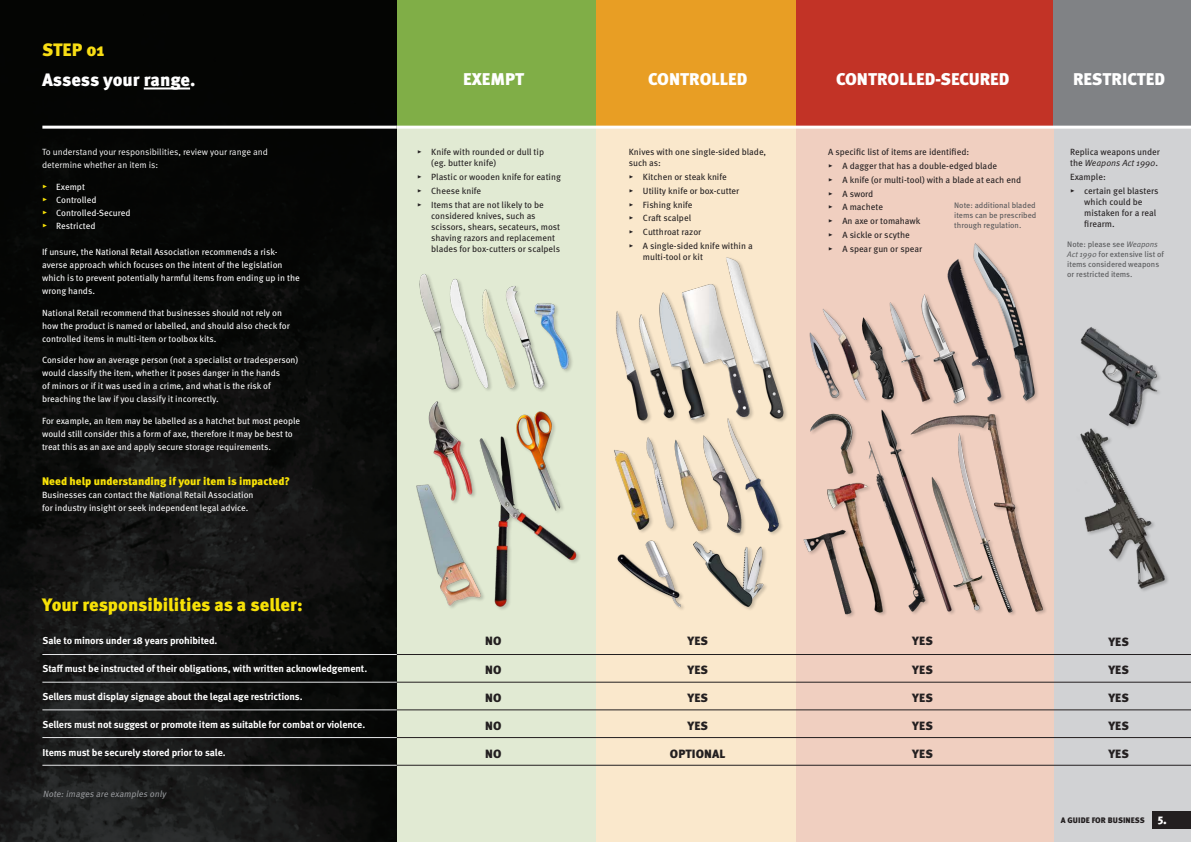
<style>
.page{position:relative;width:1191px;height:842px;background:#fff}
.page>*{position:absolute;margin:0;border:0;box-sizing:border-box;transform-origin:0 0}
.t1{font:900 18px "Meta Pro";letter-spacing:-.005em;color:#f7e107}
.t2{font:900 18px "Meta Pro";letter-spacing:-.005em;color:#fff}
.t3{font:900 18px "Meta Pro";color:#f8dd14}
.t4{font:900 17px "Meta Pro";color:#fff}
.t5{font:900 12px "Meta Pro";letter-spacing:.01em;color:#231f20}
.t6{font:900 11px "Meta Pro";color:#f7e107}
.t7{font:900 11px "Meta Pro";color:#fff}
.t8{font:700 10px "Meta Pro";letter-spacing:-.01em;color:#fff}
.t9{font:9px/13px "Meta Pro";color:#fff}
.t10{font:9px/11px "Meta Pro";color:#231f20}
.Body_copy{font:9px/13px "Meta Pro Norm";color:#fff}
.t11{font:italic 9px "Meta Pro";color:#939598}
.t12{font:8px/10px "Meta Pro";color:#57585a}
.t13{font:900 8px "Meta Pro";letter-spacing:.01em;color:#231f20}
.s1{font-family:"Meta Pro Norm";font-size:10px;color:#f7e107}
.s2{font-family:"Meta Pro Norm"}
.s3{font-family:"Meta Pro Norm Ita"}
.s4{font-size:12.6px}
</style>
<div class="page">
<div style="left:1053px;top:114px;width:138px;height:728px;background:#d1d2d4"></div>
<div style="left:794px;top:114px;width:259px;height:728px;background:#f0cfc0"></div>
<div style="left:595px;top:101px;width:201px;height:741px;background:#fae8cc"></div>
<div style="left:595px;top:0;width:201px;height:128px;background:#e89e24"></div>
<div style="left:396px;top:0;width:199px;height:842px;background:#e1ead3"></div>
<div style="left:397px;top:0;width:198px;height:128px;background:#80ae47"></div>
<img style="left:0;top:0;width:397px;height:842px">
<hr style="left:144px;top:87px;width:46px;height:3px;background:#fff">
<hr style="left:42px;top:126px;width:355px;height:3px;background:#fff">
<hr style="left:397px;top:654px;width:794px;height:1px;background:#231f20">
<hr style="left:397px;top:682px;width:794px;height:1px;background:#231f20">
<hr style="left:397px;top:710px;width:794px;height:1px;background:#231f20">
<hr style="left:397px;top:737px;width:794px;height:1px;background:#231f20">
<hr style="left:397px;top:765px;width:794px;height:1px;background:#231f20">
<img style="left:595px;top:225px;width:573px;height:406px">
<div style="left:1152px;top:812px;width:39px;height:17px;background:#231f20"></div>
<div style="left:796px;top:0;width:257px;height:128px;background:#c23326"></div>
<div style="left:1053px;top:0;width:138px;height:128px;background:#808285"></div>
<hr style="left:397px;top:126px;width:794px;height:3px;background:#fff">
<img style="left:416px;top:274px;width:164px;height:336px">
<hr style="left:42px;top:654px;width:355px;height:1px;background:#e6e7e9">
<hr style="left:42px;top:682px;width:355px;height:1px;background:#e6e7e9">
<hr style="left:42px;top:710px;width:355px;height:1px;background:#e6e7e9">
<hr style="left:42px;top:737px;width:355px;height:1px;background:#e6e7e9">
<hr style="left:42px;top:765px;width:355px;height:1px;background:#e6e7e9">
<p class="t3" style="left:42px;top:36px;width:64px">STEP 01</p>
<p class="t2" style="left:42px;top:66px;width:155px">Assess your range.</p>
<p class="Body_copy" style="left:42px;top:145px;width:227px">To understand your responsibilities, review your range and determine whether an item is:</p>
<p class="t9" style="left:42px;top:179px;width:44px"><span class="s1">▸</span> Exempt</p>
<p class="t9" style="left:42px;top:192px;width:56px"><span class="s1">▸</span> Controlled</p>
<p class="t9" style="left:42px;top:205px;width:90px"><span class="s1">▸</span> Controlled-Secured</p>
<p class="t9" style="left:42px;top:218px;width:55px"><span class="s1">▸</span> Restricted</p>
<p class="t9" style="left:42px;top:245px;width:259px">If unsure, the National Retail Association recommends a risk&shy;averse approach which focuses on the intent of the legislation which is to prevent potentially harmful items from ending up in the wrong hands.</p>
<p class="t9" style="left:42px;top:305px;width:249px">National Retail recommend that businesses should not rely on how the product is named or labelled, and should also check for controlled items in multi-item or toolbox kits.</p>
<p class="t9" style="left:42px;top:353px;width:258px">Consider how an average person (not a specialist or tradesperson) would classify the item, whether it poses danger in the hands<br>of minors or if it was used in a crime, and what is the risk of breaching the law if you classify it incorrectly.</p>
<p class="t9" style="left:42px;top:413px;width:259px">For example, an item may be labelled as a hatchet but most people would still consider this a form of axe, therefore it may be best to treat this as an axe and apply secure storage requirements.</p>
<p class="t6" style="left:42px;top:473px;width:250px">Need help understanding if your item is impacted?</p>
<p class="t9" style="left:42px;top:488px;width:213px">Businesses can contact the National Retail Association for industry insight or seek independent legal advice.</p>
<p class="t1" style="left:42px;top:591px;width:262px">Your responsibilities as a seller:</p>
<p class="t8" style="left:43px;top:633px;width:176px">Sale to minors under 18 years prohibited.</p>
<p class="t8" style="left:43px;top:661px;width:326px">Staff must be instructed of their obligations, with written acknowledgement.</p>
<p class="t8" style="left:43px;top:689px;width:261px">Sellers must display signage about the legal age restrictions.</p>
<p class="t8" style="left:43px;top:717px;width:324px">Sellers must not suggest or promote item as suitable for combat or violence.</p>
<p class="t8" style="left:43px;top:745px;width:185px">Items must be securely stored prior to sale.</p>
<p class="t11" style="left:43px;top:787px;width:127px">Note:imagesare examplesonly</p>
<p class="t4" style="left:463px;top:65px;width:62px">EXEMPT</p>
<p class="t10" style="left:431px;top:146px;width:114px;text-indent:-14px"><span class="s2">▸</span> Knife with rounded or dull tip (eg. butter knife)</p>
<p class="t10" style="left:417px;top:171px;width:145px"><span class="s2">▸</span> Plastic or wooden knife for eating</p>
<p class="t10" style="left:417px;top:184px;width:66px"><span class="s2">▸</span> Cheese knife</p>
<p class="t10" style="left:431px;top:198px;width:130px;text-indent:-14px"><span class="s2">▸</span> Items that are not likely to be considered knives, such as scissors, shears, secateurs, most shaving razors and replacement blades for box-cutters or scalpels</p>
<p class="t5" style="left:485px;top:632px;width:18px">NO</p>
<p class="t5" style="left:485px;top:660px;width:18px">NO</p>
<p class="t5" style="left:485px;top:688px;width:18px">NO</p>
<p class="t5" style="left:485px;top:716px;width:18px">NO</p>
<p class="t5" style="left:485px;top:744px;width:18px">NO</p>
<p class="t4" style="left:648px;top:65px;width:101px">CONTROLLED</p>
<p class="t10" style="left:629px;top:146px;width:139px">Knives with one single-sided blade, such as:</p>
<p class="t10" style="left:629px;top:171px;width:100px"><span class="s2">▸</span> Kitchen or steak knife</p>
<p class="t10" style="left:629px;top:184px;width:112px"><span class="s2">▸</span> Utility knife or box-cutter</p>
<p class="t10" style="left:629px;top:198px;width:65px"><span class="s2">▸</span> Fishing knife</p>
<p class="t10" style="left:629px;top:212px;width:64px"><span class="s2">▸</span> Craft scalpel</p>
<p class="t10" style="left:629px;top:226px;width:74px"><span class="s2">▸</span> Cutthroat razor</p>
<p class="t10" style="left:643px;top:240px;width:111px;text-indent:-14px"><span class="s2">▸</span> A single-sided knife within a multi-tool or kit</p>
<p class="t4" style="left:836px;top:65px;width:175px">CONTROLLED-SECURED</p>
<p class="t4" style="left:1073px;top:65px;width:94px">RESTRICTED</p>
<p class="t10" style="left:828px;top:146px;width:142px">A specific list of items are identified:</p>
<p class="t10" style="left:828px;top:160px;width:170px"><span class="s2">▸</span> A dagger that has a double-edged blade</p>
<p class="t10" style="left:828px;top:173px;width:194px"><span class="s2">▸</span> A knife (or multi-tool) with a blade at each end</p>
<p class="t10" style="left:828px;top:187px;width:47px"><span class="s2">▸</span> A sword</p>
<p class="t10" style="left:828px;top:201px;width:56px"><span class="s2">▸</span> A machete</p>
<p class="t10" style="left:828px;top:215px;width:94px"><span class="s2">▸</span> An axe or tomahawk</p>
<p class="t10" style="left:828px;top:229px;width:83px"><span class="s2">▸</span> A sickle or scythe</p>
<p class="t10" style="left:828px;top:243px;width:95px"><span class="s2">▸</span> A spear gun or spear</p>
<p class="t12" style="left:954px;top:200px;width:84px;text-align:justify">Note: additional bladed items can be prescribed through regulation.</p>
<p class="t10" style="left:1070px;top:146px;width:91px">Replica weapons under the <span class="s3">Weapons Act 1990</span>.</p>
<p class="t10" style="left:1070px;top:171px;width:37px">Example:</p>
<p class="t10" style="left:1084px;top:184px;width:76px;text-indent:-14px"><span class="s2">▸</span> certain gel blasters which could be mistaken for a real firearm.</p>
<p class="t12" style="left:1067px;top:239px;width:98px">Note: please see <span class="s3">Weapons<br>Act 1990</span> for extensive list of items considered weapons or restricted items.</p>
<p class="t5" style="left:687px;top:632px;width:22px">YES</p>
<p class="t5" style="left:687px;top:660px;width:22px">YES</p>
<p class="t5" style="left:687px;top:688px;width:22px">YES</p>
<p class="t5" style="left:687px;top:716px;width:22px">YES</p>
<p class="t5" style="left:670px;top:744px;width:57px">OPTIONAL</p>
<p class="t5" style="left:912px;top:632px;width:22px">YES</p>
<p class="t5" style="left:912px;top:660px;width:22px">YES</p>
<p class="t5" style="left:912px;top:688px;width:22px">YES</p>
<p class="t5" style="left:912px;top:716px;width:22px">YES</p>
<p class="t5" style="left:1108px;top:632px;width:22px">YES</p>
<p class="t5" style="left:1108px;top:660px;width:22px">YES</p>
<p class="t5" style="left:1108px;top:688px;width:22px">YES</p>
<p class="t5" style="left:1108px;top:716px;width:22px">YES</p>
<p class="t5" style="left:912px;top:744px;width:22px">YES</p>
<p class="t5" style="left:1108px;top:744px;width:22px">YES</p>
<p class="t13" style="left:1060px;top:814px;width:86px">A GUIDE FOR BUSINESS</p>
<p class="t7" style="left:1157px;top:811px;width:11px">5<span class="s4">.</span></p>
</div>
